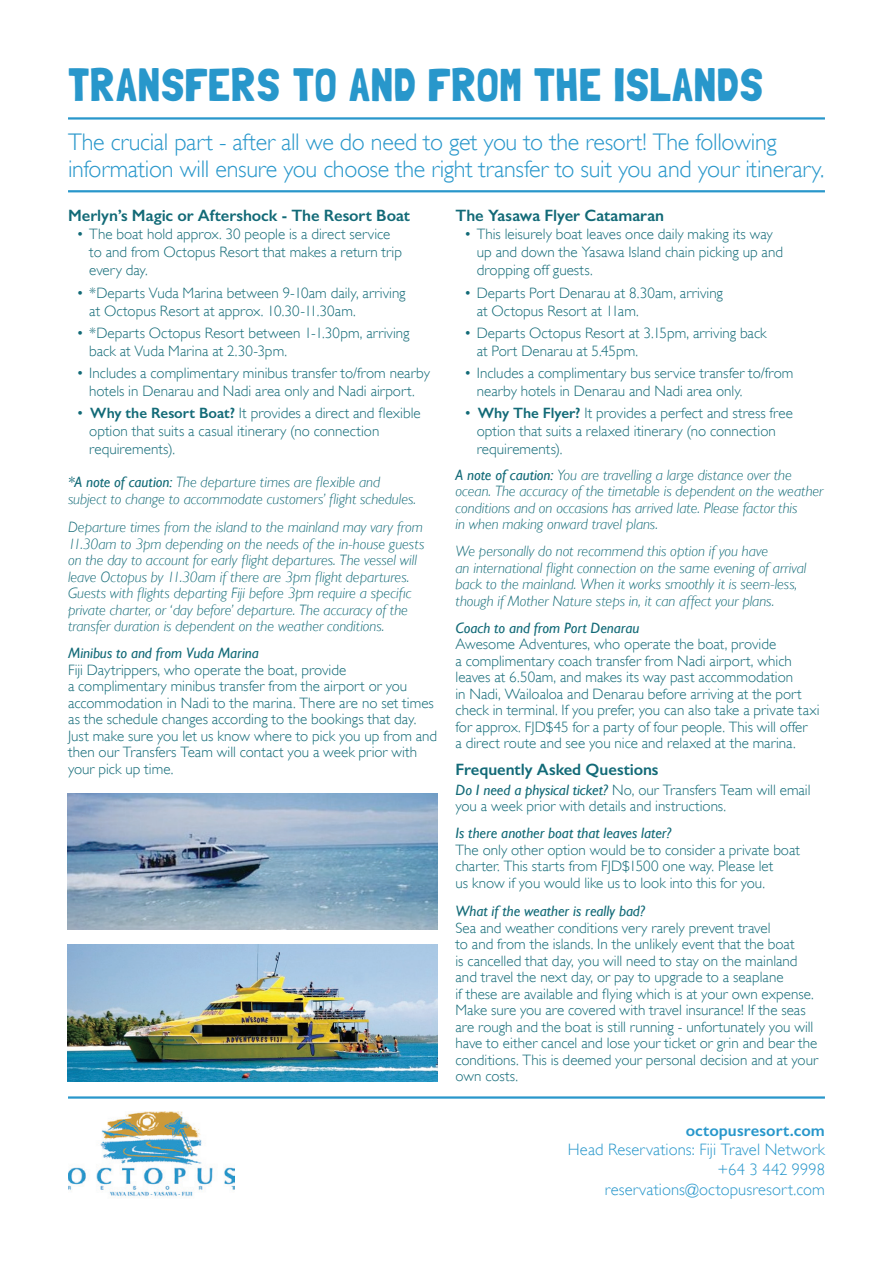
<style>
.page{position:relative;width:893px;height:1263px;background:#fff}
.page>*{position:absolute;margin:0;border:0;box-sizing:border-box;transform-origin:0 0}
.t1{font:46.5px "Londrina Solid";letter-spacing:.005em;color:#2897cb}
.t2{font:300 24px/27px "Gill Sans";letter-spacing:-.01em;color:#2897cb}
.t3{font:600 16.5px "Gill Sans";color:#126a77}
.t4{font:300 16.5px/19.8px "Gill Sans";letter-spacing:.005em;color:#2897cb;text-align:right}
.t5{font:600 16.5px "Gill Sans";letter-spacing:.005em;color:#2897cb}
.t6{font:300 15px/16.5px "Gill Sans";color:#126a77}
.t7{font:italic 300 15px/16.5px "Gill Sans";letter-spacing:-.005em;color:#126a77}
.t8{font:italic 15px "Gill Sans";color:#126a77}
.s1{font-weight:600}
.s2{font-weight:400}
.s3{font-weight:400;font-style:italic}
</style>
<div class="page">
<img style="left:68px;top:1112px;width:166px;height:85px">
<hr style="left:68px;top:1096px;width:757px;height:3px;background:#2897cb">
<img style="left:68px;top:793px;width:369px;height:137px">
<hr style="left:68px;top:117px;width:757px;height:3px;background:#2897cb">
<hr style="left:68px;top:190px;width:757px;height:2px;background:#2897cb">
<img style="left:68px;top:945px;width:369px;height:136px">
<h1 class="t1" style="left:68px;top:57px;width:697px">TRANSFERS TO AND FROM THE ISLANDS</h1>
<h2 class="t2" style="left:68px;top:128px;width:758px">The crucial part - after all we do need to get you to the resort! The following information will ensure you choose the right transfer to suit you and your itinerary.</h2>
<p class="t3" style="left:68px;top:206px;width:343px">Merlyn’s Magic or Aftershock - The Resort Boat</p>
<p class="t6" style="left:89px;top:225px;width:314px;line-height:18px;text-indent:-13px">• The boat hold approx. 30 people is a direct service to and from Octopus Resort that makes a return trip every day.</p>
<p class="t6" style="left:89px;top:284px;width:318px;line-height:18px;text-indent:-13px">• *Departs Vuda Marina between 9-10am daily, arriving at Octopus Resort at approx. 10.30-11.30am.</p>
<p class="t6" style="left:89px;top:324px;width:322px;line-height:18px;text-indent:-13px">• *Departs Octopus Resort between 1-1.30pm, arriving back at Vuda Marina at 2.30-3pm.</p>
<p class="t6" style="left:77px;top:364px;width:355px;line-height:18px;text-align:center">• Includes a complimentary minibus transfer to/from nearby hotels in Denarau and Nadi area only and Nadi airport.</p>
<p class="t6" style="left:89px;top:404px;width:333px;line-height:18px;text-indent:-13px">• <span class="s1">Why the Resort Boat?</span> It provides a direct and flexible option that suits a casual itinerary (no connection requirements).</p>
<p class="t7" style="left:68px;top:474px;width:349px"><span class="s2">*A note of caution:</span> The departure times are flexible and subject to change to accommodate customers’ flight schedules.</p>
<p class="t7" style="left:68px;top:519px;width:358px">Departure times from the island to the mainland may vary from 11.30am to 3pm depending on the needs of the in-house guests on the day to account for early flight departures. The vessel will leave Octopus by 11.30am if there are 3pm flight departures.<br>Guests with flights departing Fiji before 3pm require a specific private charter, or ‘day before’ departure. The accuracy of the transfer duration is dependent on the weather conditions.</p>
<p class="t8" style="left:68px;top:644px;width:192px">Minibus to and from Vuda Marina</p>
<p class="t6" style="left:68px;top:661px;width:371px">Fiji Daytrippers, who operate the boat, provide<br>a complimentary minibus transfer from the airport or you accommodation in Nadi to the marina. There are no set times as the schedule changes according to the bookings that day.<br>Just make sure you let us know where to pick you up from and then our Transfers Team will contact you a week prior with your pick up time.</p>
<p class="t3" style="left:455px;top:206px;width:210px">The Yasawa Flyer Catamaran</p>
<p class="t6" style="left:477px;top:225px;width:308px;line-height:18px;text-indent:-13px">• This leisurely boat leaves once daily making its way up and down the Yasawa Island chain picking up and dropping off guests.</p>
<p class="t6" style="left:477px;top:284px;width:248px;line-height:18px;text-indent:-13px">• Departs Port Denarau at 8.30am, arriving at Octopus Resort at 11am.</p>
<p class="t6" style="left:477px;top:324px;width:291px;line-height:18px;text-indent:-13px">• Departs Octopus Resort at 3.15pm, arriving back at Port Denarau at 5.45pm.</p>
<p class="t6" style="left:477px;top:364px;width:318px;line-height:18px;text-indent:-13px">• Includes a complimentary bus service transfer to/from nearby hotels in Denarau and Nadi area only.</p>
<p class="t6" style="left:477px;top:404px;width:318px;line-height:18px;text-indent:-13px">• <span class="s1">Why The Flyer?</span> It provides a perfect and stress free option that suits a relaxed itinerary (no connection requirements).</p>
<p class="t7" style="left:455px;top:466px;width:369px"><span class="s2">A note of caution:</span> You are travelling a large distance over the ocean. The accuracy of the timetable is dependent on the weather conditions and on occasions has arrived late. Please factor this<br>in when making onward travel plans.</p>
<p class="t7" style="left:455px;top:543px;width:353px">We personally do not recommend this option if you have<br>an international flight connection on the same evening of arrival back to the mainland. When it works smoothly it is seem-less, though if Mother Nature steps in, it can affect your plans.</p>
<p class="t8" style="left:455px;top:619px;width:186px">Coach to and from Port Denarau</p>
<p class="t6" style="left:455px;top:636px;width:366px">Awesome Adventures, who operate the boat, provide<br>a complimentary coach transfer from Nadi airport, which leaves at 6.50am, and makes its way past accommodation<br>in Nadi, Wailoaloa and Denarau before arriving at the port check in terminal. If you prefer, you can also take a private taxi for approx. FJD$45 for a party of four people. This will offer<br>a direct route and see you nice and relaxed at the marina.</p>
<p class="t3" style="left:455px;top:760px;width:205px">Frequently Asked Questions</p>
<p class="t6" style="left:455px;top:781px;width:357px"><span class="s3">Do I need a physical ticket?</span> No, our Transfers Team will email you a week prior with details and instructions.</p>
<p class="t8" style="left:455px;top:825px;width:217px">Is there another boat that leaves later?</p>
<p class="t6" style="left:455px;top:841px;width:346px">The only other option would be to consider a private boat charter. This starts from FJD$1500 one way. Please let<br>us know if you would like us to look into this for you.</p>
<p class="t8" style="left:455px;top:903px;width:191px">What if the weather is really bad?</p>
<p class="t6" style="left:455px;top:919px;width:364px">Sea and weather conditions very rarely prevent travel<br>to and from the islands. In the unlikely event that the boat<br>is cancelled that day, you will need to stay on the mainland and travel the next day, or pay to upgrade to a seaplane<br>if these are available and flying which is at your own expense.<br>Make sure you are covered with travel insurance! If the seas are rough and the boat is still running - unfortunately you will have to either cancel and lose your ticket or grin and bear the conditions. This is deemed your personal decision and at your own costs.</p>
<p class="t5" style="left:686px;top:1120px;width:141px">octopusresort.com</p>
<p class="t4" style="left:568px;top:1140px;width:259px">Head Reservations: Fiji Travel Network +64 3 442 9998 reservations@octopusresort.com</p>
</div>
